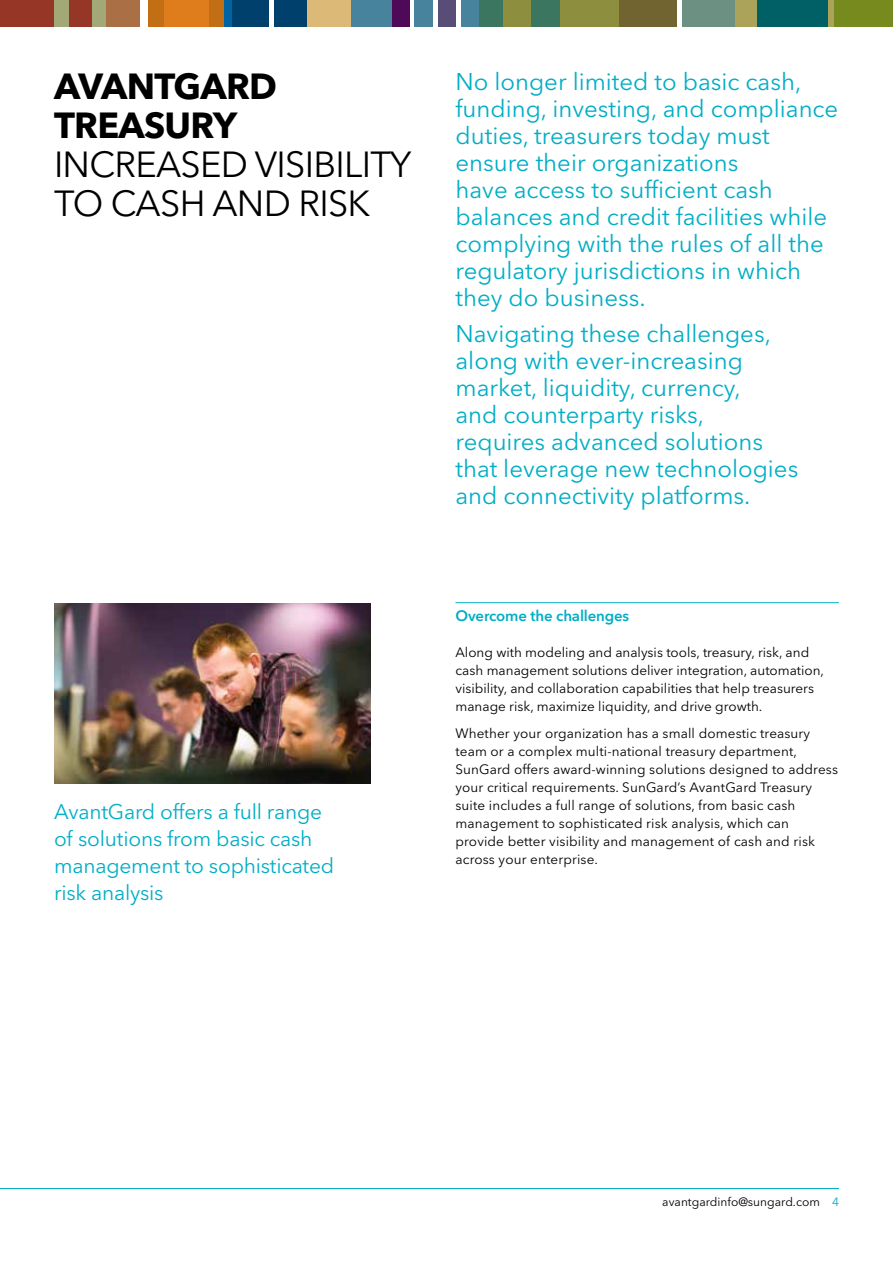
<style>
.page{position:relative;width:893px;height:1263px;background:#fff}
.page>*{position:absolute;margin:0;border:0;box-sizing:border-box;transform-origin:0 0}
.t1{font:36px/39px "Avenir Next LT Pro";letter-spacing:-.02em;color:#000}
.t2{font:700 36px/39px "Avenir Next LT Pro";letter-spacing:-.02em;color:#000}
.t3{font:24px/27px "Avenir Next LT Pro";color:#00aec5}
.t4{font:21px/27px "Avenir Next LT Pro";letter-spacing:-.01em;color:#00aec5}
.t5{font:600 15px "Avenir Next LT Pro";letter-spacing:-.01em;color:#00aec5}
.t6{font:13.5px/18px "Avenir Next LT Pro";letter-spacing:.01em;color:#000}
.t7{font:12px "Avenir Next LT Pro";color:#000}
.s1{color:#00aec5}
</style>
<div class="page">
<hr style="left:0;top:1188px;width:839px;height:1px;background:#00aec5">
<div style="left:35px;top:0;width:78px;height:27px;background:#a2a877"></div>
<div style="left:69px;top:0;width:22px;height:27px;background:#963627"></div>
<div style="left:0;top:0;width:54px;height:27px;background:#963627"></div>
<div style="left:107px;top:0;width:36px;height:27px;background:#aa6f45"></div>
<div style="left:140px;top:0;width:9px;height:27px;background:#fff"></div>
<div style="left:149px;top:0;width:77px;height:27px;background:#c16e15"></div>
<div style="left:164px;top:0;width:45px;height:27px;background:#df7d1c"></div>
<div style="left:224px;top:0;width:8px;height:27px;background:#0064a3"></div>
<div style="left:232px;top:0;width:76px;height:27px;background:#00406c"></div>
<hr style="left:269px;top:0;width:4px;height:27px;background:#fff">
<div style="left:307px;top:0;width:45px;height:27px;background:#ddb977"></div>
<div style="left:351px;top:0;width:45px;height:27px;background:#47839c"></div>
<div style="left:392px;top:0;width:19px;height:27px;background:#4e0959"></div>
<div style="left:410px;top:0;width:5px;height:27px;background:#fff"></div>
<div style="left:415px;top:0;width:19px;height:27px;background:#47839c"></div>
<div style="left:438px;top:0;width:19px;height:27px;background:#584d76"></div>
<hr style="left:433px;top:0;width:4px;height:27px;background:#fff">
<div style="left:461px;top:0;width:19px;height:27px;background:#47839c"></div>
<div style="left:479px;top:0;width:84px;height:27px;background:#3a7660"></div>
<div style="left:503px;top:0;width:27px;height:27px;background:#8d8f3f"></div>
<div style="left:560px;top:0;width:65px;height:27px;background:#8d8f3f"></div>
<div style="left:620px;top:0;width:64px;height:27px;background:#716431"></div>
<div style="left:678px;top:0;width:64px;height:27px;background:#6c9183"></div>
<hr style="left:678px;top:0;width:4px;height:27px;background:#fff">
<div style="left:735px;top:0;width:100px;height:27px;background:#aba35a"></div>
<div style="left:757px;top:0;width:71px;height:27px;background:#006066"></div>
<div style="left:834px;top:0;width:59px;height:27px;background:#768a1d"></div>
<hr style="left:455px;top:602px;width:384px;height:1px;background:#00aec5">
<img style="left:54px;top:603px;width:317px;height:180px">
<h1 class="t2" style="left:54px;top:67px;width:225px">AVANTGARD<br>TREASURY</h1>
<h1 class="t1" style="left:54px;top:145px;width:359px">INCREASED VISIBILITY<br>TO CASH AND RISK</h1>
<h3 class="t4" style="left:54px;top:798px;width:282px">AvantGard offers a full range of solutions from basic cash management to sophisticated risk analysis</h3>
<p class="t3" style="left:455px;top:68px;width:384px">No longer limited to basic cash, funding, investing, and compliance duties, treasurers today must ensure their organizations<br>have access to sufficient cash balances and credit facilities while complying with the rules of all the regulatory jurisdictions in which they do business.</p>
<h2 class="t3" style="left:455px;top:320px;width:344px">Navigating these challenges, along with ever-increasing market, liquidity, currency,<br>and counterparty risks, requires advanced solutions that leverage new technologies and connectivity platforms.</h2>
<p class="t5" style="left:455px;top:607px;width:175px">Overcome the challenges</p>
<p class="t6" style="left:455px;top:643px;width:370px">Along with modeling and analysis tools, treasury, risk, and cash management solutions deliver integration, automation, visibility, and collaboration capabilities that help treasurers manage risk, maximize liquidity, and drive growth.</p>
<p class="t6" style="left:455px;top:724px;width:384px">Whether your organization has a small domestic treasury team or a complex multi-national treasury department, SunGard offers award-winning solutions designed to address your critical requirements. SunGard’s AvantGard Treasury suite includes a full range of solutions, from basic cash management to sophisticated risk analysis, which can provide better visibility and management of cash and risk across your enterprise.</p>
<p class="t7" style="left:662px;top:1195px;width:178px">avantgardinfo@sungard.com <span class="s1">4</span></p>
</div>
